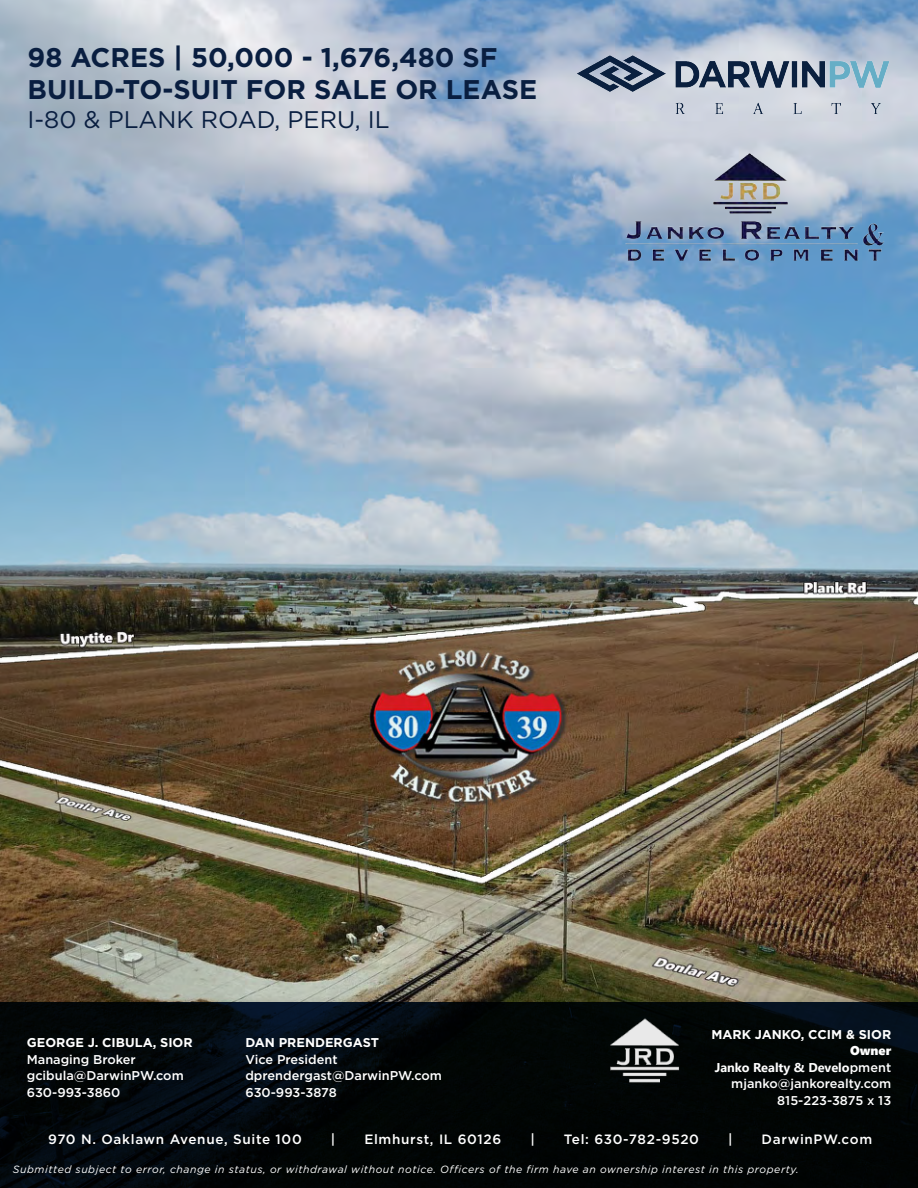
<style>
.page{position:relative;width:918px;height:1188px;background:#fff}
.page>*{position:absolute;margin:0;border:0;box-sizing:border-box;transform-origin:0 0}
.t1{font:700 27px/32.4px "Gotham";color:#091e40}
.t2{font:24px "Gotham";color:#091e40}
.t3{font:500 13.5px "Gotham";letter-spacing:.05em;color:#fff}
.t4{font:500 12.75px/16.5px "Gotham";color:#fff}
.t5{font:700 12.75px "Gotham";color:#fff}
.t6{font:700 12.75px "Segoe UI";color:#fff}
.t7{font:12.75px "Segoe UI Black";color:#fff}
.t8{font:italic 10.5px "Gotham";letter-spacing:.05em;color:#fff}
.s1{font-family:"Gotham";font-weight:500}
</style>
<div class="page">
<img style="left:0;top:0;width:918px;height:995px">
<img style="left:574px;top:53px;width:317px;height:63px">
<img style="left:597px;top:150px;width:294px;height:115px">
<div style="left:0;top:995px;width:918px;height:193px;background:#231f20;opacity:.3"></div>
<svg style="left:0;top:1002px;width:918px;height:186px;background:#010608"></svg>
<img style="left:607px;top:1017px;width:75px;height:68px">
<h1 class="t1" style="left:28px;top:40px;width:511px">98 ACRES | 50,000 - 1,676,480 SF<br>BUILD-TO-SUIT FOR SALE OR LEASE</h1>
<h2 class="t2" style="left:28px;top:104px;width:364px">I-80 &amp; PLANK ROAD, PERU, IL</h2>
<p class="t5" style="left:711px;top:1027px;width:181px">MARK JANKO, CCIM &amp; SIOR</p>
<p class="t7" style="left:850px;top:1042px;width:43px">Owner</p>
<p class="t6" style="left:715px;top:1055px;width:178px">Janko Realty &amp; Develo<span class="s1">pment</span></p>
<p class="t4" style="left:731px;top:1076px;width:162px;text-align:right">mjanko@jankorealty.com<br>815-223-3875 x 13</p>
<p class="t5" style="left:27px;top:1035px;width:167px">GEORGE J. CIBULA, SIOR</p>
<p class="t4" style="left:27px;top:1051px;width:158px">Managing Broker gcibula@DarwinPW.com<br>630-993-3860</p>
<p class="t3" style="left:48px;top:1130px;width:255px">970 N. Oaklawn Avenue, Suite 100</p>
<p class="t3" style="left:331px;top:1130px;width:6px">|</p>
<p class="t3" style="left:364px;top:1130px;width:139px">Elmhurst, IL 60126</p>
<p class="t3" style="left:530px;top:1130px;width:6px">|</p>
<p class="t3" style="left:564px;top:1130px;width:137px">Tel: 630-782-9520</p>
<p class="t3" style="left:728px;top:1130px;width:6px">|</p>
<p class="t3" style="left:762px;top:1130px;width:112px">DarwinPW.com</p>
<p class="t8" style="left:13px;top:1164px;width:787px">Submitted subject to error, change in status, or withdrawal without notice. Officers of the firm have an ownership interest in this property.</p>
<p class="t5" style="left:245px;top:1035px;width:135px">DAN PRENDERGAST</p>
<p class="t4" style="left:245px;top:1051px;width:198px">Vice President dprendergast@DarwinPW.com<br>630-993-3878</p>
</div>
